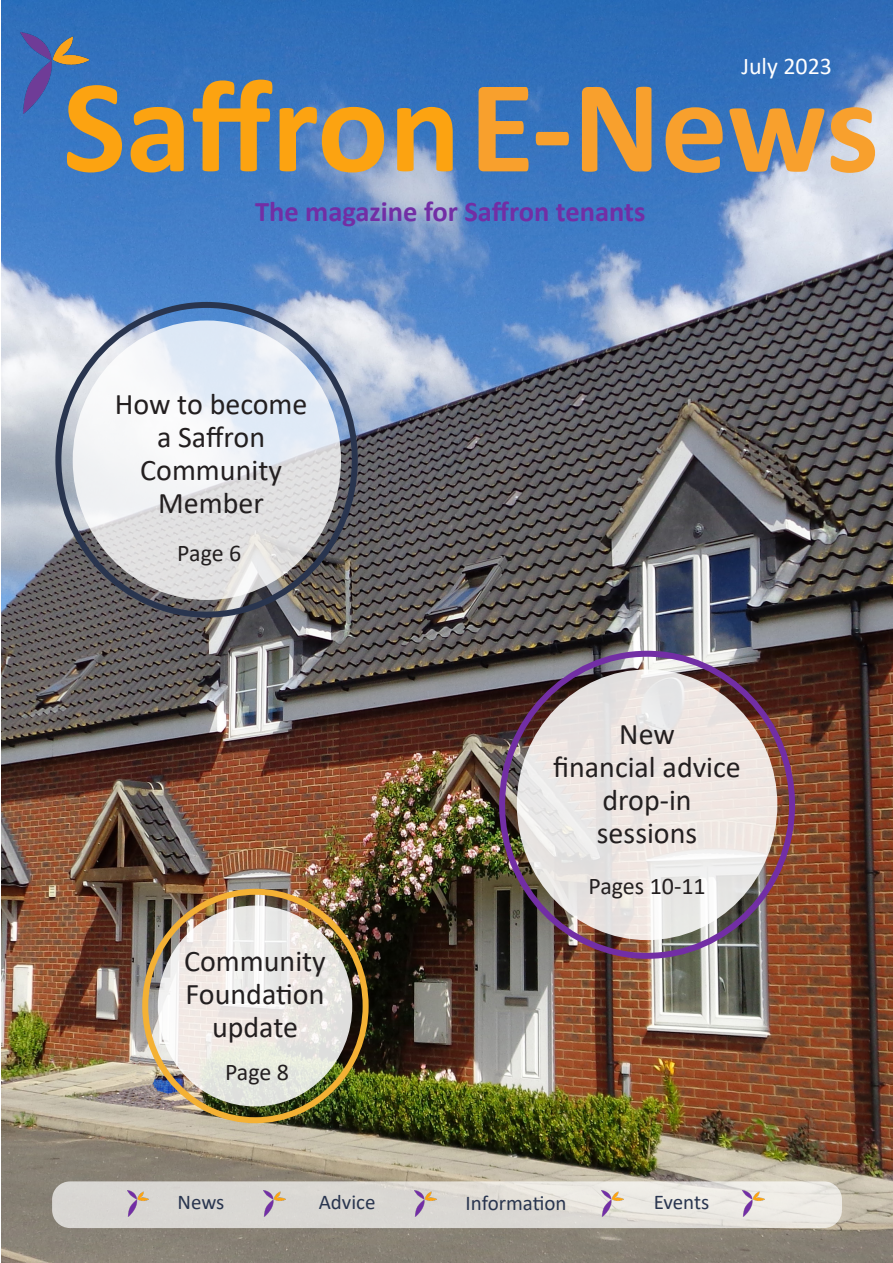
<style>
.page{position:relative;width:893px;height:1263px;background:#fff}
.page>*{position:absolute;margin:0;border:0;box-sizing:border-box;transform-origin:0 0}
.t1{font:700 133.5px "Calibri";color:#fca311}
.t2{font:30px/33px "Calibri";color:#231f20;text-align:center}
.t3{font:700 28.5px "Calibri";color:#722ea5}
.t4{font:24px "Calibri";letter-spacing:-.005em;color:#231f20}
.t5{font:24px "Calibri";color:#fff}
.t6{font:21px "Calibri";color:#29354f}
.s1{color:#f8a02d}
</style>
<div class="page">
<img style="left:1px;top:0;width:892px;height:1263px">
<img style="left:21px;top:33px;width:68px;height:81px">
<svg style="left:73px;top:320px;width:268px;height:280px"></svg>
<div style="left:52px;top:1181px;width:790px;height:47px;background:linear-gradient(to right,#d4d1ce,#ece9e3);border-radius:18px"></div>
<div style="left:142px;top:889px;width:227px;height:234px;border:6px solid #f4b134;border-radius:50%"></div>
<svg style="left:158px;top:905px;width:194px;height:201px;fill:#ede9e4"></svg>
<img style="left:264px;top:1191px;width:22px;height:25px">
<img style="left:415px;top:1191px;width:21px;height:25px">
<img style="left:602px;top:1191px;width:21px;height:25px">
<img style="left:743px;top:1191px;width:21px;height:25px">
<svg style="left:517px;top:669px;width:260px;height:271px;background:#ebe6e4"></svg>
<img style="left:127px;top:1191px;width:22px;height:25px">
<p class="t5" style="left:741px;top:50px;width:92px">July 2023</p>
<p class="t1" style="left:63px;top:32px;width:818px">Saffron<span class="s1">E-News</span></p>
<p class="t3" style="left:255px;top:191px;width:392px">The magazine for Saffron tenants</p>
<p class="t2" style="left:115px;top:387px;width:194px">How to become a Saffron<br>Community<br>Member</p>
<p class="t4" style="left:177px;top:536px;width:66px">Page 6</p>
<p class="t2" style="left:184px;top:943px;width:143px">Community</p>
<p class="t2" style="left:186px;top:976px;width:140px">Foundation</p>
<p class="t2" style="left:212px;top:1009px;width:88px">update</p>
<p class="t4" style="left:225px;top:1055px;width:66px">Page 8</p>
<p class="t2" style="left:619px;top:717px;width:57px">New</p>
<p class="t2" style="left:553px;top:750px;width:189px">financial advice</p>
<p class="t2" style="left:602px;top:783px;width:91px">drop-in</p>
<p class="t2" style="left:597px;top:816px;width:102px">sessions</p>
<p class="t4" style="left:588px;top:869px;width:119px">Pages 10-11</p>
<p class="t6" style="left:178px;top:1187px;width:48px">News</p>
<p class="t6" style="left:319px;top:1187px;width:58px">Advice</p>
<p class="t6" style="left:466px;top:1188px;width:102px">Information</p>
<p class="t6" style="left:654px;top:1187px;width:57px">Events</p>
</div>
